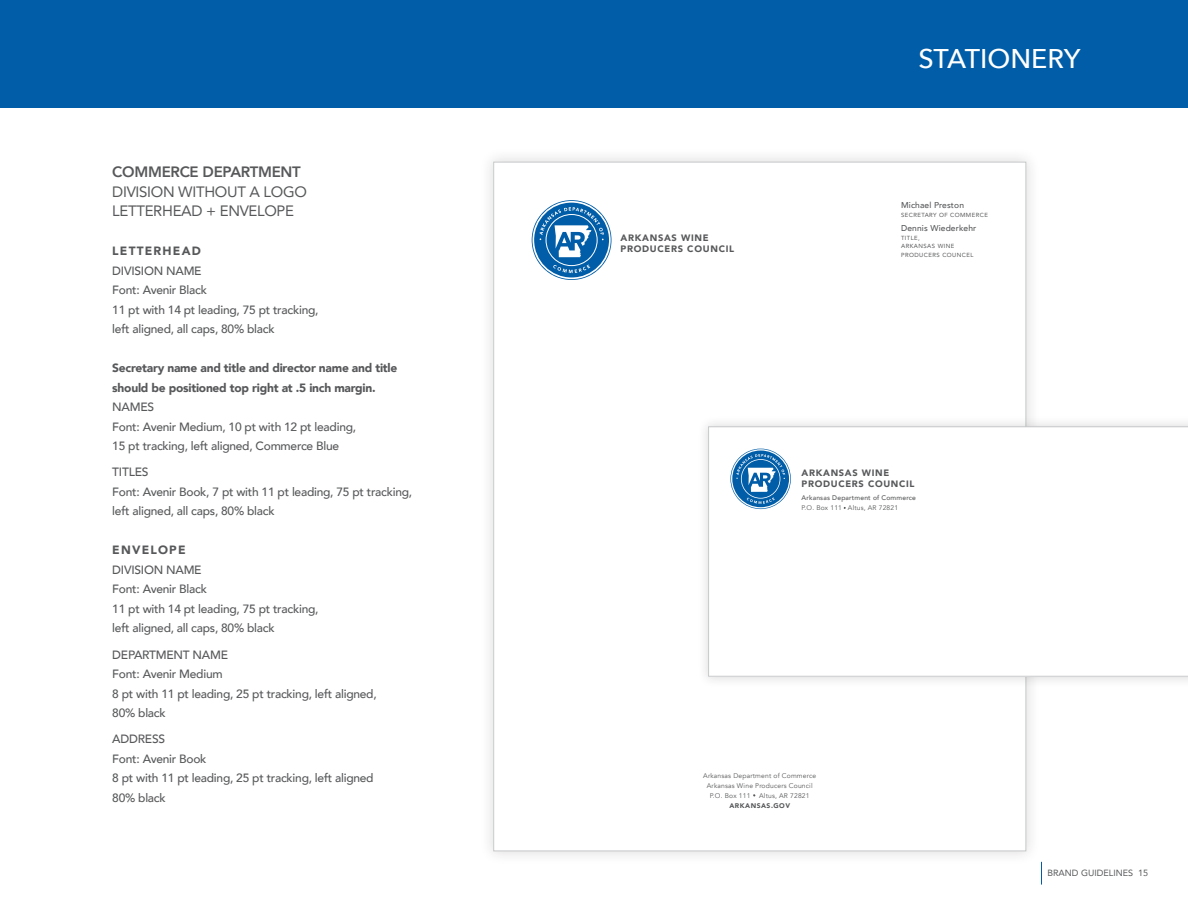
<style>
.page{position:relative;width:1188px;height:918px;background:#fff}
.page>*{position:absolute;margin:0;border:0;box-sizing:border-box;transform-origin:0 0}
.t1{font:500 27px "Avenir Next";color:#fff}
.t2{font:15px/19.5px "Avenir";letter-spacing:-.02em;color:#57585a}
.t3{font:800 15px "Avenir";letter-spacing:-.02em;color:#57585a}
.t4{font:500 12px/19.5px "Avenir";letter-spacing:-.02em;color:#57585a}
.t5{font:900 12px/19.5px "Avenir";letter-spacing:-.02em;color:#57585a}
.t6{font:900 12px "Avenir";letter-spacing:.1em;color:#57585a}
.t7{font:900 9.3px/11.1px "Avenir";letter-spacing:.075em;color:#57585a}
.t8{font:9px "Avenir";color:#57585a}
.t9{font:500 8.4px "Avenir";letter-spacing:.015em;color:#57585a}
.t10{font:6.75px/10.2px "Avenir";letter-spacing:.025em;color:#57585a;text-align:center}
.t11{font:500 6.75px/9.3px "Avenir";letter-spacing:.025em;color:#57585a}
.t12{font:5.85px/8.4px "Avenir";letter-spacing:.075em;color:#57585a}
.s1{font-weight:400}
.s2{font-weight:800;font-size:5.7px}
.s3{font-weight:800}
.s4{font-weight:900}
</style>
<div class="page">
<svg style="left:1041px;top:862px;width:1px;height:23px"></svg>
<div style="left:0;top:0;width:1188px;height:108px;background:#015da7"></div>
<div style="left:479px;top:147px;width:562px;height:719px;background:#231f20;opacity:.15"></div>
<div style="left:494px;top:162px;width:532px;height:689px;background:#fff"></div>
<svg style="left:532px;top:200px;width:80px;height:80px"></svg>
<div style="left:697px;top:415px;width:491px;height:273px;background:#231f20;opacity:.15"></div>
<svg style="left:708px;top:427px;width:480px;height:249px"></svg>
<p class="t3" style="left:112px;top:160px;width:190px">COMMERCE DEPARTMENT</p>
<p class="t2" style="left:112px;top:181px;width:196px">DIVISION WITHOUT A LOGO<br>LETTERHEAD + ENVELOPE</p>
<p class="t6" style="left:112px;top:241px;width:90px">LETTERHEAD</p>
<p class="t4" style="left:112px;top:260px;width:208px">DIVISION NAME<br>Font: Avenir Black<br>11 pt with 14 pt leading, 75 pt tracking, left aligned, all caps, 80% black</p>
<p class="t5" style="left:112px;top:358px;width:287px">Secretary name and title and director name and title should be positioned top right at .5 inch margin.</p>
<p class="t4" style="left:112px;top:396px;width:245px">NAMES<br>Font: Avenir Medium, 10 pt with 12 pt leading,<br>15 pt tracking, left aligned, Commerce Blue</p>
<p class="t4" style="left:112px;top:462px;width:301px">TITLES<br>Font: Avenir Book, 7 pt with 11 pt leading, 75 pt tracking, left aligned, all caps, 80% black</p>
<p class="t6" style="left:112px;top:540px;width:75px">ENVELOPE</p>
<p class="t4" style="left:112px;top:559px;width:208px">DIVISION NAME<br>Font: Avenir Black<br>11 pt with 14 pt leading, 75 pt tracking, left aligned, all caps, 80% black</p>
<p class="t4" style="left:112px;top:644px;width:266px">DEPARTMENT NAME<br>Font: Avenir Medium<br>8 pt with 11 pt leading, 25 pt tracking, left aligned,<br>80% black</p>
<p class="t4" style="left:112px;top:729px;width:263px">ADDRESS<br>Font: Avenir Book<br>8 pt with 11 pt leading, 25 pt tracking, left aligned<br>80% black</p>
<p class="t7" style="left:620px;top:232px;width:115px">ARKANSAS WINE<br>PRODUCERS COUNCIL</p>
<h1 class="t1" style="left:918px;top:35px;width:164px">STATIONERY</h1>
<p class="t9" style="left:901px;top:198px;width:64px">Michael Preston</p>
<p class="t12" style="left:901px;top:211px;width:88px">SECRETARY OF COMMERCE</p>
<p class="t9" style="left:901px;top:220px;width:77px">Dennis Wiederkehr</p>
<p class="t12" style="left:901px;top:233px;width:74px">TITLE,<br>ARKANSAS WINE<br>PRODUCERS COUNCEL</p>
<p class="t7" style="left:802px;top:466px;width:115px;line-height:11.7px">ARKANSAS WINE<br>PRODUCERS COUNCIL</p>
<p class="t11" style="left:802px;top:493px;width:116px">Arkansas Department of Commerce<br><span class="s1">P.O. Box 111</span> <span class="s2">∙</span> <span class="s1">Altus, AR 72821</span></p>
<p class="t10" style="left:703px;top:771px;width:114px">Arkansas Department of Commerce<br>Arkansas Wine Producers Council<br>P.O. Box 111 <span class="s3">∙</span> Altus, AR 72821<br><span class="s4">ARKANSAS.GOV</span></p>
<p class="t8" style="left:1047px;top:866px;width:102px">BRAND GUIDELINES 15</p>
</div>
